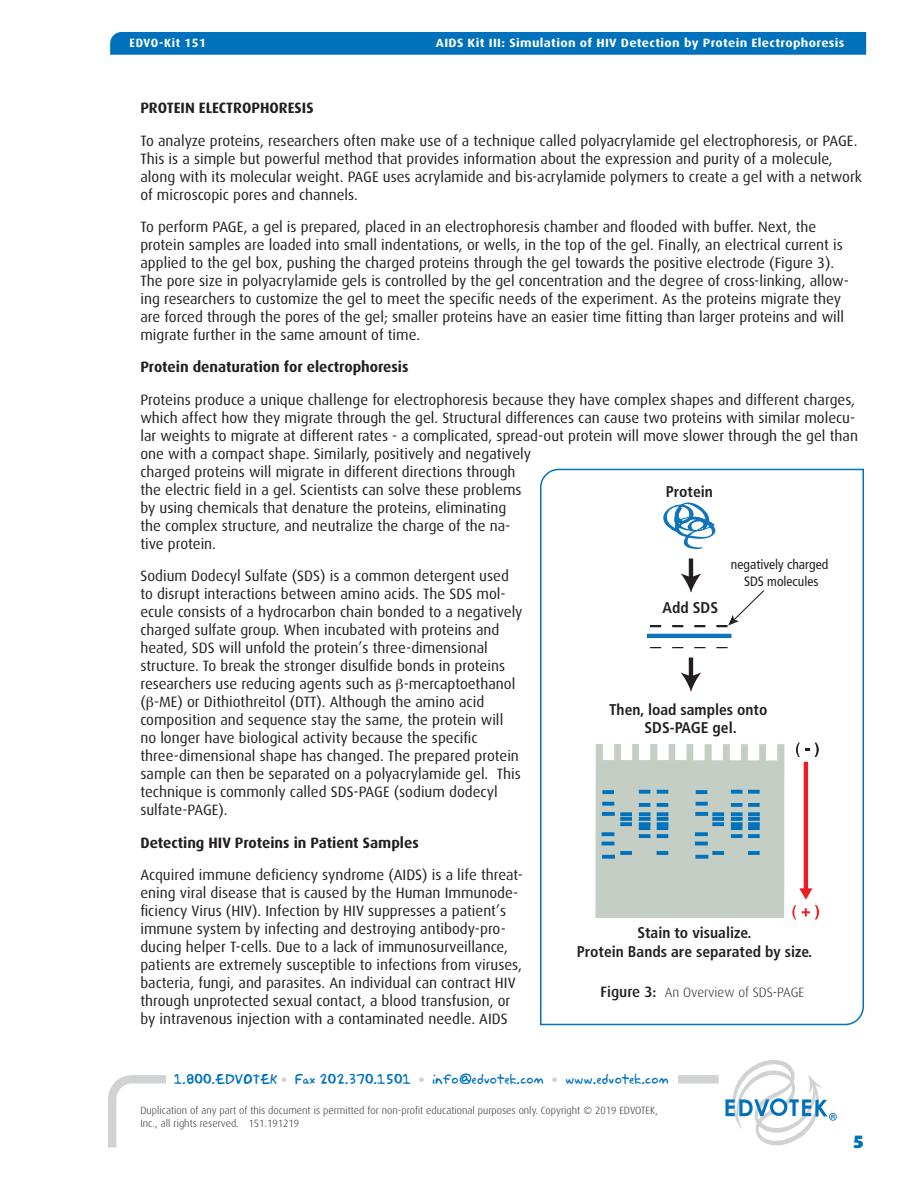
<style>
.page{position:relative;width:918px;height:1188px;background:#fff}
.page>*{position:absolute;margin:0;border:0;box-sizing:border-box;transform-origin:0 0}
.t1{font:900 18px "Dax";color:#0072bc}
.t2{font:700 condensed 15.6px/18.6px "Frutiger";color:#231f20;text-align:center}
.t3{font:15px/18px "Dax";color:#231f20}
.t4{font:700 15px "Dax";color:#231f20}
.t5{font:condensed 13.65px/16.4px "Frutiger";color:#231f20;text-align:center}
.t6{font:300 13.5px "Dax";color:#231f20}
.t7{font:12.6px "Akbar Plain";color:#0072bc}
.t8{font:700 12px "Dax";letter-spacing:.025em;color:#fff;scale:1.1 1}
.t9{font:700 12px "Dax";letter-spacing:.05em;color:#fff}
.t10{font:300 10.5px/12.6px "Dax";color:#231f20}
.s1{font-weight:500;font-size:15px}
.s2{font-family:"Frutiger";font-weight:900;color:#d1d2d4}
</style>
<div class="page">
<svg style="left:540px;top:468px;width:324px;height:558px"></svg>
<svg style="left:796px;top:743px;width:23px;height:14px"></svg>
<div style="left:603px;top:743px;width:11px;height:17px;background:#fff"></div>
<div style="left:621px;top:743px;width:11px;height:17px;background:#fff"></div>
<div style="left:639px;top:743px;width:11px;height:17px;background:#fff"></div>
<div style="left:657px;top:743px;width:12px;height:17px;background:#fff"></div>
<div style="left:675px;top:743px;width:12px;height:17px;background:#fff"></div>
<div style="left:693px;top:743px;width:12px;height:17px;background:#fff"></div>
<div style="left:712px;top:743px;width:11px;height:17px;background:#fff"></div>
<div style="left:730px;top:743px;width:11px;height:17px;background:#fff"></div>
<svg style="left:595px;top:744px;width:189px;height:174px;background:#c3cec7"></svg>
<svg style="left:696px;top:802px;width:12px;height:4px"></svg>
<svg style="left:695px;top:812px;width:13px;height:4px"></svg>
<svg style="left:696px;top:790px;width:11px;height:4px"></svg>
<svg style="left:695px;top:832px;width:13px;height:4px"></svg>
<svg style="left:695px;top:855px;width:13px;height:4px"></svg>
<hr style="left:639px;top:826px;width:11px;height:4px;background:#0072bc">
<svg style="left:639px;top:834px;width:11px;height:4px"></svg>
<svg style="left:657px;top:790px;width:11px;height:4px"></svg>
<svg style="left:657px;top:803px;width:11px;height:4px"></svg>
<svg style="left:657px;top:817px;width:11px;height:4px"></svg>
<svg style="left:657px;top:812px;width:11px;height:4px"></svg>
<svg style="left:657px;top:822px;width:11px;height:4px"></svg>
<hr style="left:657px;top:826px;width:11px;height:4px;background:#0072bc">
<svg style="left:657px;top:834px;width:11px;height:4px"></svg>
<svg style="left:748px;top:851px;width:12px;height:4px"></svg>
<svg style="left:748px;top:790px;width:12px;height:4px"></svg>
<svg style="left:748px;top:803px;width:12px;height:4px"></svg>
<svg style="left:748px;top:817px;width:12px;height:4px"></svg>
<svg style="left:748px;top:812px;width:12px;height:4px"></svg>
<svg style="left:748px;top:822px;width:12px;height:4px"></svg>
<svg style="left:748px;top:826px;width:12px;height:4px"></svg>
<svg style="left:748px;top:834px;width:12px;height:4px"></svg>
<svg style="left:731px;top:790px;width:11px;height:4px"></svg>
<svg style="left:731px;top:803px;width:11px;height:4px"></svg>
<svg style="left:712px;top:817px;width:12px;height:4px"></svg>
<svg style="left:712px;top:812px;width:12px;height:4px"></svg>
<svg style="left:712px;top:822px;width:12px;height:4px"></svg>
<svg style="left:731px;top:817px;width:12px;height:4px"></svg>
<svg style="left:731px;top:812px;width:12px;height:4px"></svg>
<svg style="left:731px;top:822px;width:12px;height:4px"></svg>
<svg style="left:712px;top:851px;width:12px;height:4px"></svg>
<hr style="left:731px;top:826px;width:11px;height:4px;background:#0072bc">
<svg style="left:731px;top:834px;width:11px;height:4px"></svg>
<hr style="left:804px;top:762px;width:4px;height:128px;background:#ee1d23">
<svg style="left:792px;top:888px;width:27px;height:32px"></svg>
<svg style="left:659px;top:501px;width:63px;height:49px"></svg>
<hr style="left:647px;top:634px;width:84px;height:4px;background:#1074bc">
<img style="left:647px;top:626px;width:85px;height:1px">
<img style="left:647px;top:647px;width:85px;height:1px">
<svg style="left:728px;top:589px;width:37px;height:37px"></svg>
<hr style="left:689px;top:559px;width:4px;height:20px;background:#231f20">
<svg style="left:681px;top:573px;width:20px;height:19px"></svg>
<hr style="left:689px;top:658px;width:4px;height:20px;background:#231f20">
<svg style="left:681px;top:673px;width:20px;height:18px"></svg>
<svg style="left:108px;top:1075px;width:618px;height:73px"></svg>
<div style="left:166px;top:1067px;width:512px;height:25px;background:#fff"></div>
<svg style="left:726px;top:1060px;width:111px;height:86px"></svg>
<div style="left:110px;top:32px;width:756px;height:23px;background:#0072bc"></div>
<p class="t9" style="left:130px;top:36px;width:78px">EDVO-Kit 151</p>
<p class="t8" style="left:436px;top:36px;width:373px">AIDS Kit III: Simulation of HIV Detection by Protein Electrophoresis</p>
<p class="t4" style="left:140px;top:99px;width:175px">PROTEIN ELECTROPHORESIS</p>
<p class="t3" style="left:140px;top:131px;width:723px">To analyze proteins, researchers often make use of a technique called polyacrylamide gel electrophoresis, or PAGE.<br>This is a simple but powerful method that provides information about the expression and purity of a molecule, along with its molecular weight. PAGE uses acrylamide and bis-acrylamide polymers to create a gel with a network of microscopic pores and channels.</p>
<p class="t3" style="left:140px;top:218px;width:710px">To perform PAGE, a gel is prepared, placed in an electrophoresis chamber and flooded with buffer. Next, the protein samples are loaded into small indentations, or wells, in the top of the gel. Finally, an electrical current is applied to the gel box, pushing the charged proteins through the gel towards the positive electrode (Figure 3).<br>The pore size in polyacrylamide gels is controlled by the gel concentration and the degree of cross-linking, allow&shy;ing researchers to customize the gel to meet the specific needs of the experiment. As the proteins migrate they are forced through the pores of the gel; smaller proteins have an easier time fitting than larger proteins and will migrate further in the same amount of time.</p>
<p class="t4" style="left:140px;top:359px;width:270px">Protein denaturation for electrophoresis</p>
<p class="t3" style="left:140px;top:391px;width:719px">Proteins produce a unique challenge for electrophoresis because they have complex shapes and different charges, which affect how they migrate through the gel. Structural differences can cause two proteins with similar molecu&shy;lar weights to migrate at different rates - a complicated, spread-out protein will move slower through the gel than one with a compact shape. Similarly, positively and negatively<br>charged proteins will migrate in different directions through<br>the electric field in a gel. Scientists can solve these problems<br>by using chemicals that denature the proteins, eliminating<br>the complex structure, and neutralize the charge of the na-<br>tive protein.</p>
<p class="t3" style="left:140px;top:567px;width:384px">Sodium Dodecyl Sulfate (SDS) is a common detergent used to disrupt interactions between amino acids. The SDS mol&shy;ecule consists of a hydrocarbon chain bonded to a negatively charged sulfate group. When incubated with proteins and heated, SDS will unfold the protein’s three-dimensional structure. To break the stronger disulfide bonds in proteins researchers use reducing agents such as -mercaptoethanol ( -ME) or Dithiothreitol (DTT). Although the amino acid composition and sequence stay the same, the protein will no longer have biological activity because the specific three-dimensional shape has changed. The prepared protein sample can then be separated on a polyacrylamide gel. This technique is commonly called SDS-PAGE (sodium dodecyl sulfate-PAGE).</p>
<p class="t4" style="left:140px;top:834px;width:280px">Detecting HIV Proteins in Patient Samples</p>
<p class="t3" style="left:140px;top:866px;width:384px">Acquired immune deficiency syndrome (AIDS) is a life threat&shy;ening viral disease that is caused by the Human Immunode&shy;ficiency Virus (HIV). Infection by HIV suppresses a patient’s immune system by infecting and destroying antibody-pro&shy;ducing helper T-cells. Due to a lack of immunosurveillance, patients are extremely susceptible to infections from viruses, bacteria, fungi, and parasites. An individual can contract HIV through unprotected sexual contact, a blood transfusion, or by intravenous injection with a contaminated needle. AIDS</p>
<p class="t2" style="left:666px;top:482px;width:49px">Protein</p>
<p class="t5" style="left:731px;top:556px;width:99px">negatively charged<br>SDS molecules</p>
<p class="t2" style="left:663px;top:598px;width:57px">Add SDS</p>
<p class="t2" style="left:609px;top:700px;width:160px">Then, load samples onto<br>SDS-PAGE gel.</p>
<p class="t2" style="left:577px;top:924px;width:237px">Stain to visualize.<br>Protein Bands are separated by size.</p>
<p class="t6" style="left:600px;top:985px;width:205px"><span class="s1">Figure 3:</span> An Overview of SDS-PAGE</p>
<p class="t7" style="left:174px;top:1069px;width:497px">1.800.EDVOTEK <span class="s2">•</span> Fax 202.370.1501 <span class="s2">•</span> info@edvotek.com <span class="s2">•</span> www.edvotek.com</p>
<p class="t10" style="left:141px;top:1105px;width:519px">Duplication of any part of this document is permitted for non-profit educational purposes only. Copyright © 2019 EDVOTEK,<br>Inc., all rights reserved. 151.191219</p>
<p class="t1" style="left:853px;top:1131px;width:12px">5</p>
</div>
